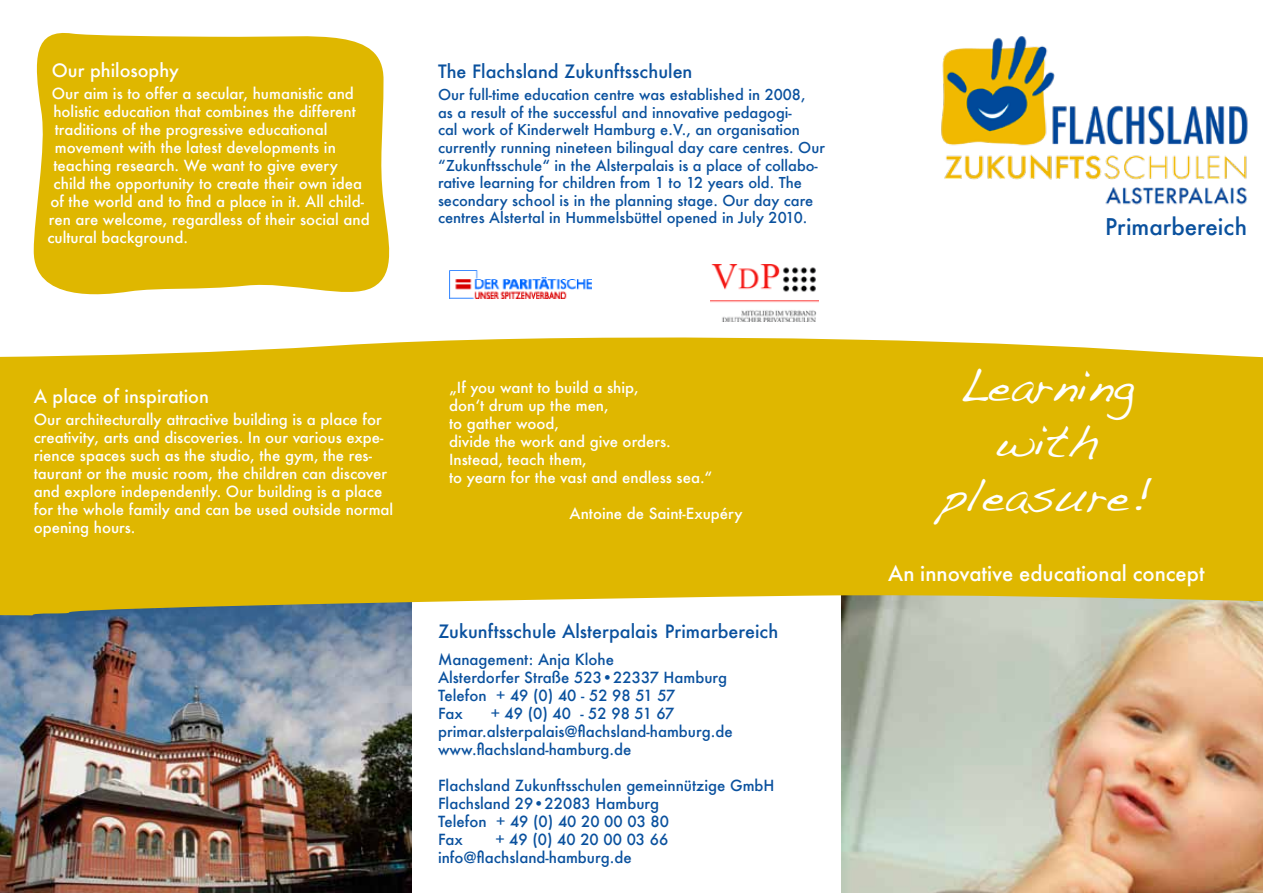
<style>
.page{position:relative;width:1263px;height:893px;background:#fff}
.page>*{position:absolute;margin:0;border:0;box-sizing:border-box;transform-origin:0 0}
.t1{font:46.05px/55.3px "Handwriting Dakota";color:#fff;text-align:center}
.t2{font:500 23.1px "Futura T";color:#fff}
.t3{font:500 22.5px "Futura";color:#0a519e}
.t4{font:500 18px "Futura";color:#0a519e}
.t5{font:500 18px "Futura";color:#fff}
.t6{font:500 15px/18px "Futura";color:#fff}
.t7{font:500 15px/18px "Futura";color:#0a519e}
.t8{font:500 14.7px/17.7px "Futura";color:#0a519e}
</style>
<div class="page">
<img style="left:842px;top:615px;width:421px;height:278px">
<img style="left:0;top:615px;width:411px;height:278px">
<svg style="left:0;top:337px;width:1263px;height:278px;background:#deba12"></svg>
<svg style="left:33px;top:33px;width:357px;height:262px;background:#e1bc12"></svg>
<img style="left:941px;top:36px;width:307px;height:169px">
<img style="left:449px;top:270px;width:143px;height:28px">
<img style="left:710px;top:265px;width:108px;height:57px">
<p class="t5" style="left:52px;top:58px;width:128px">Our philosophy</p>
<p class="t6" style="left:52px;top:85px;width:304px">Our aim is to offer a secular, humanistic and</p>
<p class="t6" style="left:53px;top:103px;width:304px">holistic education that combines the different</p>
<p class="t6" style="left:55px;top:121px;width:274px">traditions of the progressive educational</p>
<p class="t6" style="left:55px;top:139px;width:283px">movement with the latest developments in</p>
<p class="t6" style="left:53px;top:157px;width:286px">teaching research. We want to give every</p>
<p class="t6" style="left:53px;top:175px;width:310px">child the opportunity to create their own idea</p>
<p class="t6" style="left:50px;top:193px;width:315px">of the world and to find a place in it. All child-</p>
<p class="t6" style="left:49px;top:211px;width:322px">ren are welcome, regardless of their social and</p>
<p class="t6" style="left:47px;top:229px;width:142px">cultural background.</p>
<p class="t4" style="left:438px;top:59px;width:256px">The Flachsland Zukunftsschulen</p>
<p class="t8" style="left:438px;top:85px;width:388px">Our full-time education centre was established in 2008,<br>as a result of the successful and innovative pedagogi-<br>cal work of Kinderwelt Hamburg e.V., an organisation currently running nineteen bilingual day care centres. Our “Zukunftsschule“ in the Alsterpalais is a place of collabo&shy;rative learning for children from 1 to 12 years old. The secondary school is in the planning stage. Our day care centres Alstertal in Hummelsbüttel opened in July 2010.</p>
<p class="t5" style="left:34px;top:384px;width:177px">A place of inspiration</p>
<p class="t6" style="left:34px;top:411px;width:361px">Our architecturally attractive building is a place for creativity, arts and discoveries. In our various expe&shy;rience spaces such as the studio, the gym, the res&shy;taurant or the music room, the children can discover and explore independently. Our building is a place for the whole family and can be used outside normal opening hours.</p>
<p class="t6" style="left:449px;top:378px;width:265px">„If you want to build a ship,<br>don‘t drum up the men,<br>to gather wood,<br>divide the work and give orders.<br>Instead, teach them,<br>to yearn for the vast and endless sea.“</p>
<p class="t6" style="left:570px;top:504px;width:175px">Antoine de Saint-Exupéry</p>
<p class="t4" style="left:438px;top:619px;width:342px">Zukunftsschule Alsterpalais Primarbereich</p>
<p class="t7" style="left:438px;top:650px;width:291px">Management: Anja Klohe<br>Alsterdorfer Straße 523•22337 Hamburg<br>Telefon + 49 (0) 40 - 52 98 51 57<br>Fax</p>
<p class="t7" style="left:438px;top:704px;width:296px;text-indent:53px">+ 49 (0) 40 - 52 98 51 67 primar.alsterpalais@flachsland-hamburg.de www.flachsland-hamburg.de</p>
<p class="t7" style="left:438px;top:776px;width:338px">Flachsland Zukunftsschulen gemeinnützige GmbH<br>Flachsland 29•22083 Hamburg<br>Telefon + 49 (0) 40 20 00 03 80<br>Fax</p>
<p class="t7" style="left:438px;top:830px;width:232px;text-indent:57px">+ 49 (0) 40 20 00 03 66 info@flachsland-hamburg.de</p>
<h3 class="t3" style="left:1105px;top:211px;width:144px">Primarbereich</h3>
<h1 class="t1" style="left:941px;top:357px;width:212px">Learning with pleasure!</h1>
<h2 class="t2" style="left:888px;top:559px;width:318px">An innovative educational concept</h2>
</div>
